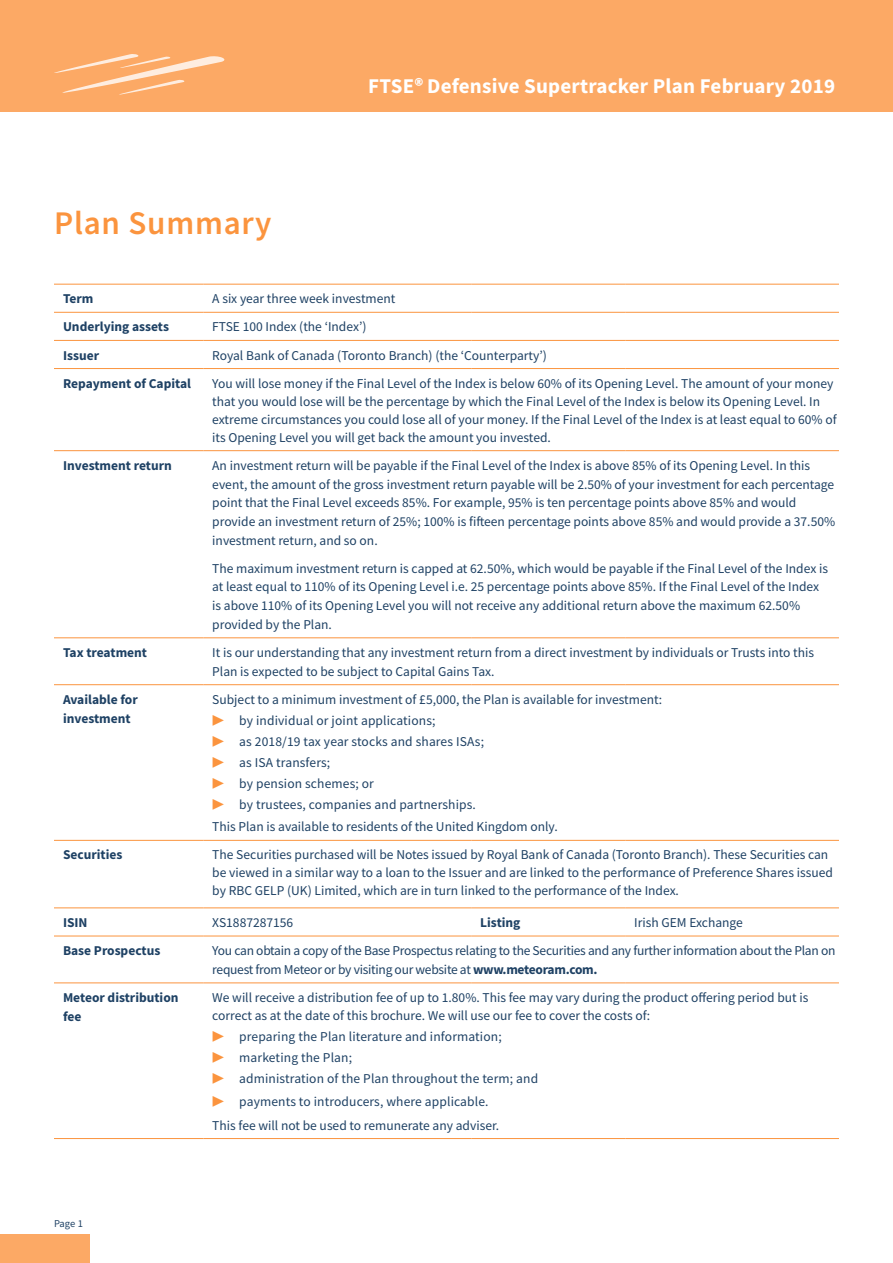
<style>
.page{position:relative;width:893px;height:1263px;background:#fff}
.page>*{position:absolute;margin:0;border:0;box-sizing:border-box;transform-origin:0 0}
.t1{font:600 33px "Source Sans Pro";letter-spacing:.025em;color:#fb943e}
.t2{font:700 21px "Source Sans Pro";letter-spacing:.01em;color:#fff}
.t3{font:13.5px/18.8px "Source Sans Pro";color:#1e4164}
.t4{font:13.5px/18.8px "Source Sans Pro";letter-spacing:-.02em;color:#1e4164}
.t5{font:700 13.5px/18.8px "Source Sans Pro";color:#1e4164}
.t6{font:10.5px "Source Sans Pro";color:#1e4164}
.s1{font-family:"ITC Stone Sans Com"}
.s2{color:#fb943e}
.s3{font-weight:700}
</style>
<div class="page">
<div style="left:0;top:0;width:893px;height:112px;background:#fca965"></div>
<svg style="left:54px;top:54px;width:171px;height:41px"></svg>
<div style="left:0;top:1234px;width:89px;height:29px;background:#fca965"></div>
<hr style="left:54px;top:284px;width:149px;height:1px;background:#fb943e">
<hr style="left:203px;top:284px;width:268px;height:1px;background:#fb943e">
<hr style="left:471px;top:284px;width:154px;height:1px;background:#fb943e">
<hr style="left:625px;top:284px;width:214px;height:1px;background:#fb943e">
<hr style="left:54px;top:312px;width:149px;height:1px;background:#fb943e">
<hr style="left:203px;top:312px;width:268px;height:1px;background:#fb943e">
<hr style="left:471px;top:312px;width:154px;height:1px;background:#fb943e">
<hr style="left:625px;top:312px;width:214px;height:1px;background:#fb943e">
<hr style="left:54px;top:340px;width:149px;height:1px;background:#fb943e">
<hr style="left:203px;top:340px;width:268px;height:1px;background:#fb943e">
<hr style="left:471px;top:340px;width:154px;height:1px;background:#fb943e">
<hr style="left:625px;top:340px;width:214px;height:1px;background:#fb943e">
<hr style="left:54px;top:368px;width:149px;height:1px;background:#fb943e">
<hr style="left:203px;top:368px;width:268px;height:1px;background:#fb943e">
<hr style="left:471px;top:368px;width:154px;height:1px;background:#fb943e">
<hr style="left:625px;top:368px;width:214px;height:1px;background:#fb943e">
<hr style="left:54px;top:450px;width:149px;height:1px;background:#fb943e">
<hr style="left:203px;top:450px;width:268px;height:1px;background:#fb943e">
<hr style="left:471px;top:450px;width:154px;height:1px;background:#fb943e">
<hr style="left:625px;top:450px;width:214px;height:1px;background:#fb943e">
<hr style="left:54px;top:637px;width:149px;height:1px;background:#fb943e">
<hr style="left:203px;top:637px;width:268px;height:1px;background:#fb943e">
<hr style="left:471px;top:637px;width:154px;height:1px;background:#fb943e">
<hr style="left:625px;top:637px;width:214px;height:1px;background:#fb943e">
<hr style="left:54px;top:684px;width:149px;height:1px;background:#fb943e">
<hr style="left:203px;top:684px;width:268px;height:1px;background:#fb943e">
<hr style="left:471px;top:684px;width:154px;height:1px;background:#fb943e">
<hr style="left:625px;top:684px;width:214px;height:1px;background:#fb943e">
<hr style="left:54px;top:840px;width:149px;height:1px;background:#fb943e">
<hr style="left:203px;top:840px;width:268px;height:1px;background:#fb943e">
<hr style="left:471px;top:840px;width:154px;height:1px;background:#fb943e">
<hr style="left:625px;top:840px;width:214px;height:1px;background:#fb943e">
<hr style="left:54px;top:907px;width:149px;height:1px;background:#fb943e">
<hr style="left:203px;top:907px;width:268px;height:1px;background:#fb943e">
<hr style="left:471px;top:907px;width:154px;height:1px;background:#fb943e">
<hr style="left:625px;top:907px;width:214px;height:1px;background:#fb943e">
<hr style="left:54px;top:936px;width:149px;height:1px;background:#fb943e">
<hr style="left:203px;top:936px;width:268px;height:1px;background:#fb943e">
<hr style="left:471px;top:936px;width:154px;height:1px;background:#fb943e">
<hr style="left:625px;top:936px;width:214px;height:1px;background:#fb943e">
<hr style="left:54px;top:982px;width:149px;height:1px;background:#fb943e">
<hr style="left:54px;top:1138px;width:149px;height:1px;background:#fb943e">
<hr style="left:203px;top:982px;width:268px;height:1px;background:#fb943e">
<hr style="left:471px;top:982px;width:154px;height:1px;background:#fb943e">
<hr style="left:625px;top:982px;width:214px;height:1px;background:#fb943e">
<hr style="left:203px;top:1138px;width:268px;height:1px;background:#fb943e">
<hr style="left:471px;top:1138px;width:154px;height:1px;background:#fb943e">
<hr style="left:625px;top:1138px;width:214px;height:1px;background:#fb943e">
<h1 class="t1" style="left:54px;top:201px;width:219px">Plan Summary</h1>
<h2 class="t2" style="left:368px;top:72px;width:468px">FTSE<span class="s1">®</span> Defensive Supertracker Plan February 2019</h2>
<p class="t5" style="left:63px;top:289px;width:32px">Term</p>
<p class="t3" style="left:212px;top:289px;width:185px">A six year three week investment</p>
<p class="t5" style="left:63px;top:317px;width:108px">Underlying assets</p>
<p class="t3" style="left:212px;top:317px;width:156px">FTSE 100 Index (the ‘Index’)</p>
<p class="t5" style="left:63px;top:345px;width:38px">Issuer</p>
<p class="t3" style="left:212px;top:346px;width:336px">Royal Bank of Canada (Toronto Branch) (the ‘Counterparty’)</p>
<p class="t5" style="left:63px;top:374px;width:130px">Repayment of Capital</p>
<p class="t3" style="left:212px;top:374px;width:626px;line-height:18px">You will lose money if the Final Level of the Index is below 60% of its Opening Level. The amount of your money that you would lose will be the percentage by which the Final Level of the Index is below its Opening Level. In extreme circumstances you could lose all of your money. If the Final Level of the Index is at least equal to 60% of its Opening Level you will get back the amount you invested.</p>
<p class="t5" style="left:63px;top:456px;width:110px">Investment return</p>
<p class="t3" style="left:212px;top:456px;width:624px">An investment return will be payable if the Final Level of the Index is above 85% of its Opening Level. In this event, the amount of the gross investment return payable will be 2.50% of your investment for each percentage point that the Final Level exceeds 85%. For example, 95% is ten percentage points above 85% and would provide an investment return of 25%; 100% is fifteen percentage points above 85% and would provide a 37.50% investment return, and so on.</p>
<p class="t3" style="left:212px;top:559px;width:617px">The maximum investment return is capped at 62.50%, which would be payable if the Final Level of the Index is at least equal to 110% of its Opening Level i.e. 25 percentage points above 85%. If the Final Level of the Index is above 110% of its Opening Level you will not receive any additional return above the maximum 62.50% provided by the Plan.</p>
<p class="t5" style="left:63px;top:643px;width:86px">Tax treatment</p>
<p class="t3" style="left:212px;top:643px;width:603px">It is our understanding that any investment return from a direct investment by individuals or Trusts into this<br>Plan is expected to be subject to Capital Gains Tax.</p>
<p class="t5" style="left:63px;top:690px;width:76px">Available for investment</p>
<p class="t3" style="left:212px;top:689px;width:451px;line-height:21px">Subject to a minimum investment of £5,000, the Plan is available for investment: <span class="s2">▶</span> by individual or joint applications;<br><span class="s2">▶</span> as 2018/19 tax year stocks and shares ISAs;<br><span class="s2">▶</span> as ISA transfers;<br><span class="s2">▶</span> by pension schemes; or<br><span class="s2">▶</span> by trustees, companies and partnerships.</p>
<p class="t3" style="left:212px;top:817px;width:347px">This Plan is available to residents of the United Kingdom only.</p>
<p class="t5" style="left:63px;top:845px;width:61px">Securities</p>
<p class="t3" style="left:212px;top:846px;width:622px;line-height:18px">The Securities purchased will be Notes issued by Royal Bank of Canada (Toronto Branch). These Securities can be viewed in a similar way to a loan to the Issuer and are linked to the performance of Preference Shares issued by RBC GELP (UK) Limited, which are in turn linked to the performance of the Index.</p>
<p class="t5" style="left:63px;top:913px;width:26px">ISIN</p>
<p class="t3" style="left:212px;top:913px;width:83px">XS1887287156</p>
<p class="t5" style="left:480px;top:913px;width:42px">Listing</p>
<p class="t3" style="left:634px;top:913px;width:110px">Irish GEM Exchange</p>
<p class="t5" style="left:63px;top:941px;width:99px">Base Prospectus</p>
<p class="t4" style="left:212px;top:941px;width:625px">You can obtain a copy of the Base Prospectus relating to the Securities and any further information about the Plan on request from Meteor or by visiting our website at <span class="s3">www.meteoram.com.</span></p>
<p class="t5" style="left:63px;top:988px;width:117px">Meteor distribution fee</p>
<p class="t3" style="left:212px;top:988px;width:598px;line-height:18px">We will receive a distribution fee of up to 1.80%. This fee may vary during the product offering period but is correct as at the date of this brochure. We will use our fee to cover the costs of:</p>
<p class="t3" style="left:212px;top:1026px;width:327px;line-height:21px"><span class="s2">▶</span> preparing the Plan literature and information;<br><span class="s2">▶</span> marketing the Plan;<br><span class="s2">▶</span> administration of the Plan throughout the term; and</p>
<p class="t3" style="left:212px;top:1089px;width:288px;line-height:24px"><span class="s2">▶</span> payments to introducers, where applicable.<br>This fee will not be used to remunerate any adviser.</p>
<p class="t6" style="left:54px;top:1217px;width:30px">Page 1</p>
</div>
